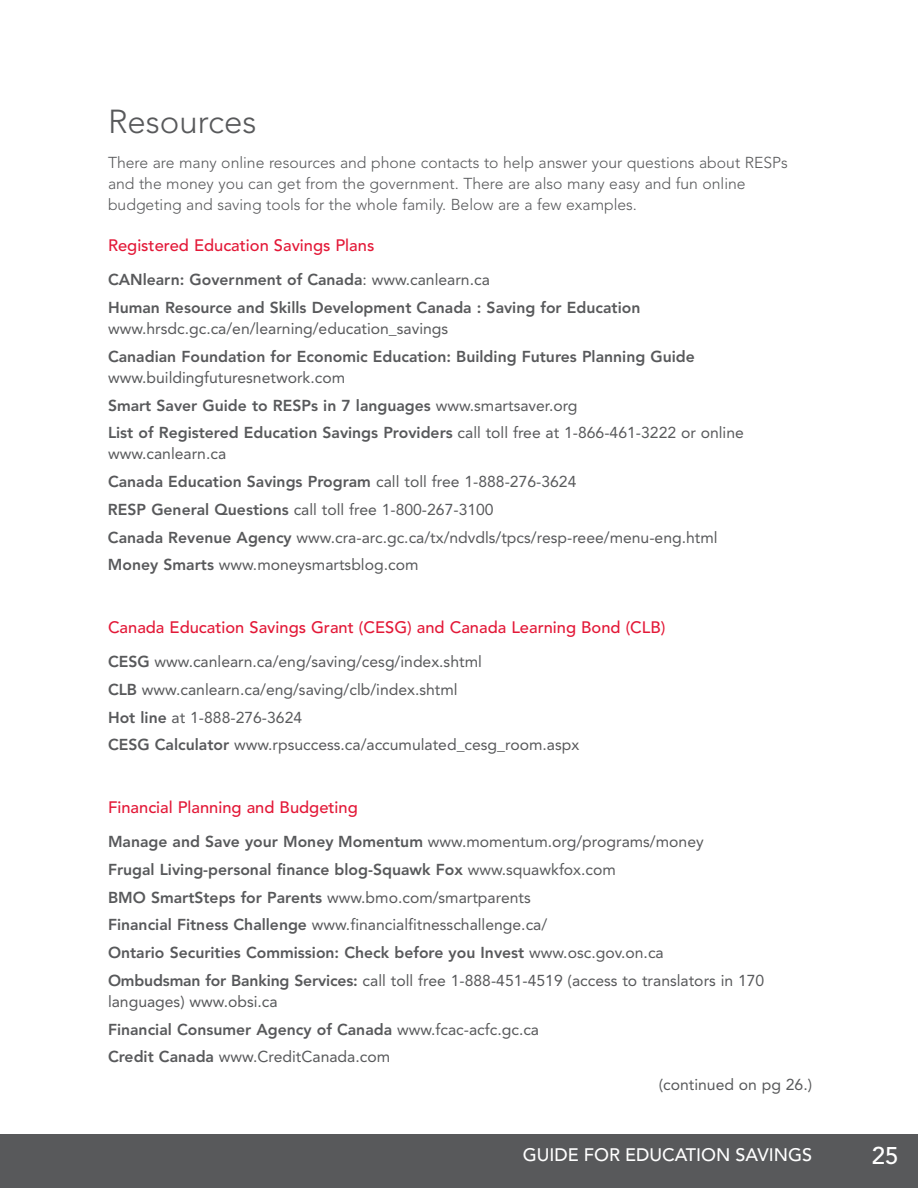
<style>
.page{position:relative;width:918px;height:1188px;background:#fff}
.page>*{position:absolute;margin:0;border:0;box-sizing:border-box;transform-origin:0 0}
.t1{font:300 33px "Avenir";color:#58595b}
.t2{font:500 24px "Avenir";color:#fff}
.t3{font:500 18px "Avenir";color:#fff}
.t4{font:500 16.5px "Avenir";color:#e31837}
.t5{font:15.75px/27.8px "Avenir";color:#58595b}
.t6{font:800 15.75px/27.8px "Avenir";color:#58595b}
.t7{font:300 15.75px/21px "Avenir";color:#58595b}
.s1{font-weight:400}
.s2{font-weight:800}
</style>
<div class="page">
<div style="left:0;top:1134px;width:918px;height:54px;background:#58595b"></div>
<h1 class="t1" style="left:108px;top:102px;width:150px">Resources</h1>
<p class="t7" style="left:108px;top:152px;width:681px">There are many online resources and phone contacts to help answer your questions about RESPs and the money you can get from the government. There are also many easy and fun online budgeting and saving tools for the whole family. Below are a few examples.</p>
<p class="t4" style="left:108px;top:236px;width:268px">Registered Education Savings Plans</p>
<p class="t6" style="left:108px;top:266px;width:534px">CANlearn: Government of Canada<span class="s1">: www.canlearn.ca<br></span>Human Resource and Skills Development Canada : Saving for Education</p>
<p class="t5" style="left:108px;top:315px;width:342px">www.hrsdc.gc.ca/en/learning/education_savings</p>
<p class="t6" style="left:108px;top:342px;width:588px">Canadian Foundation for Economic Education: Building Futures Planning Guide</p>
<p class="t5" style="left:108px;top:364px;width:637px">www.buildingfuturesnetwork.com<br><span class="s2">Smart Saver Guide to RESPs in 7 languages</span> www.smartsaver.org<br><span class="s2">List of Registered Education Savings Providers</span> call toll free at 1-866-461-3222 or online</p>
<p class="t5" style="left:108px;top:440px;width:611px">www.canlearn.ca<br><span class="s2">Canada Education Savings Program</span> call toll free 1-888-276-3624<br><span class="s2">RESP General Questions</span> call toll free 1-800-267-3100<br><span class="s2">Canada Revenue Agency</span> www.cra-arc.gc.ca/tx/ndvdls/tpcs/resp-reee/menu-eng.html <span class="s2">Money Smarts</span> www.moneysmartsblog.com</p>
<p class="t4" style="left:108px;top:617px;width:278px">Canada Education Savings Grant (CESG</p>
<p class="t4" style="left:407px;top:617px;width:260px">) and Canada Learning Bond (CLB)</p>
<p class="t5" style="left:108px;top:648px;width:473px"><span class="s2">CESG</span> www.canlearn.ca/eng/saving/cesg/index.shtml<br><span class="s2">CLB</span> www.canlearn.ca/eng/saving/clb/index.shtml<br><span class="s2">Hot line</span> at 1-888-276-3624<br><span class="s2">CESG Calculator</span> www.rpsuccess.ca/accumulated_cesg_room.aspx</p>
<p class="t4" style="left:108px;top:797px;width:251px">Financial Planning and Budgeting</p>
<p class="t6" style="left:108px;top:828px;width:658px">Manage and Save your Money―Momentum <span class="s1">www.momentum.org/programs/money<br></span>Frugal Living-personal finance blog-Squawk Fox <span class="s1">www.squawkfox.com<br></span>BMO SmartSteps for Parents <span class="s1">www.bmo.com/smartparents<br></span>Financial Fitness Challenge <span class="s1">www.financialfitnesschallenge.ca/<br></span>Ontario Securities Commission: Check before you Invest <span class="s1">www.osc.gov.on.ca<br></span>Ombudsman for Banking Services: <span class="s1">call toll free 1-888-451-4519 (access to translators in 170</span></p>
<p class="t5" style="left:108px;top:988px;width:433px">languages) www.obsi.ca<br><span class="s2">Financial Consumer Agency of Canada</span> www.fcac-acfc.gc.ca<br><span class="s2">Credit Canada</span> www.CreditCanada.com</p>
<p class="t5" style="left:659px;top:1071px;width:155px">(continued on pg 26.)</p>
<p class="t3" style="left:523px;top:1145px;width:291px">Guide for Education Savings</p>
<h2 class="t2" style="left:872px;top:1142px;width:28px">25</h2>
</div>
